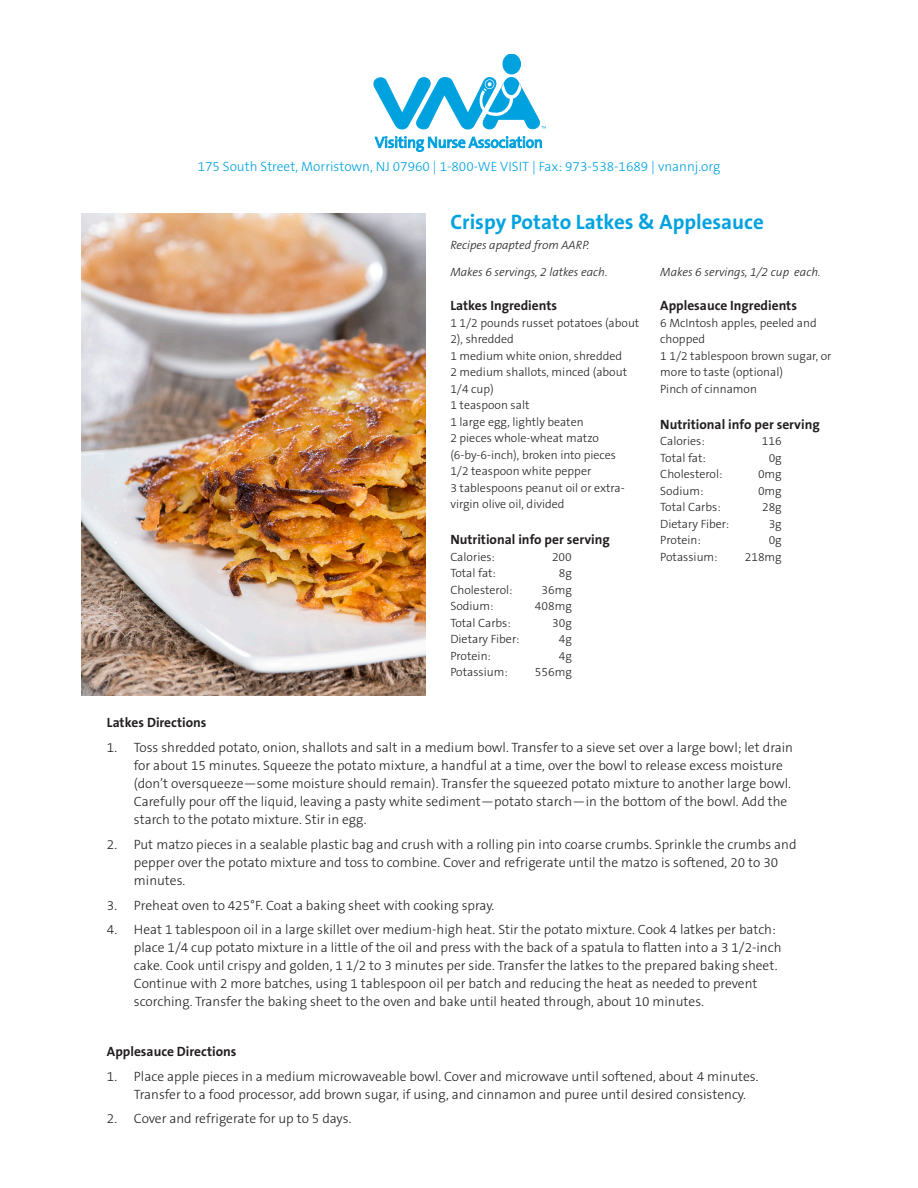
<style>
.page{position:relative;width:918px;height:1188px;background:#fff}
.page>*{position:absolute;margin:0;border:0;box-sizing:border-box;transform-origin:0 0}
.t1{font:700 21px "The Sans B7";color:#00a2df}
.t2{font:300 13.5px/18px "The Sans B3";color:#231f20}
.t3{font:700 13.5px "The Sans B7";color:#231f20}
.t4{font:300 13.5px "The Sans B3";color:#00a2df}
.t5{font:300 12px/16.5px "The Sans B3";color:#231f20}
.t6{font:italic 300 12px "The Sans B3";color:#231f20}
</style>
<div class="page">
<div style="left:503px;top:54px;width:18px;height:20px;background:#00a1df;border-radius:50%"></div>
<div style="left:503px;top:54px;width:18px;height:20px;border:1px solid #00a1df;border-radius:50%"></div>
<svg style="left:374px;top:74px;width:172px;height:78px"></svg>
<img style="left:81px;top:214px;width:344px;height:482px">
<p class="t4" style="left:198px;top:159px;width:524px">175 South Street, Morristown, NJ 07960 | 1-800-WE VISIT | Fax: 973-538-1689 | vnannj.org</p>
<p class="t1" style="left:450px;top:211px;width:315px">Crispy Potato Latkes &amp; Applesauce</p>
<p class="t6" style="left:450px;top:238px;width:141px">Recipes apapted from AARP.</p>
<p class="t6" style="left:450px;top:265px;width:159px">Makes 6 servings, 2 latkes each.</p>
<p class="t3" style="left:450px;top:298px;width:108px">Latkes Ingredients</p>
<p class="t5" style="left:450px;top:315px;width:191px">1 1/2 pounds russet potatoes (about<br>2), shredded</p>
<p class="t5" style="left:450px;top:348px;width:173px">1 medium white onion, shredded</p>
<p class="t5" style="left:450px;top:364px;width:178px">2 medium shallots, minced (about<br>1/4 cup)</p>
<p class="t5" style="left:450px;top:397px;width:81px">1 teaspoon salt</p>
<p class="t5" style="left:450px;top:414px;width:135px">1 large egg, lightly beaten</p>
<p class="t5" style="left:450px;top:430px;width:150px">2 pieces whole-wheat matzo</p>
<p class="t5" style="left:450px;top:447px;width:167px">(6-by-6-inch), broken into pieces</p>
<p class="t5" style="left:450px;top:463px;width:142px">1/2 teaspoon white pepper</p>
<p class="t5" style="left:450px;top:480px;width:176px">3 tablespoons peanut oil or extra&shy;virgin olive oil, divided</p>
<p class="t3" style="left:450px;top:532px;width:161px">Nutritional info per serving</p>
<p class="t5" style="left:450px;top:549px;width:46px">Calories:</p>
<p class="t5" style="left:552px;top:549px;width:21px">200</p>
<p class="t5" style="left:450px;top:565px;width:47px">Total fat:</p>
<p class="t5" style="left:559px;top:565px;width:15px">8g</p>
<p class="t5" style="left:450px;top:582px;width:64px">Cholesterol:</p>
<p class="t5" style="left:542px;top:582px;width:32px">36mg</p>
<p class="t5" style="left:450px;top:598px;width:45px">Sodium:</p>
<p class="t5" style="left:535px;top:598px;width:38px">408mg</p>
<p class="t5" style="left:450px;top:615px;width:62px">Total Carbs:</p>
<p class="t5" style="left:552px;top:615px;width:21px">30g</p>
<p class="t5" style="left:450px;top:631px;width:71px">Dietary Fiber:</p>
<p class="t5" style="left:559px;top:631px;width:15px">4g</p>
<p class="t5" style="left:450px;top:648px;width:42px">Protein:</p>
<p class="t5" style="left:559px;top:648px;width:15px">4g</p>
<p class="t5" style="left:450px;top:664px;width:59px">Potassium:</p>
<p class="t5" style="left:535px;top:664px;width:38px">556mg</p>
<p class="t6" style="left:660px;top:265px;width:162px">Makes 6 servings, 1/2 cup each.</p>
<p class="t3" style="left:660px;top:298px;width:138px">Applesauce Ingredients</p>
<p class="t5" style="left:660px;top:315px;width:158px">6 McIntosh apples, peeled and chopped</p>
<p class="t5" style="left:660px;top:348px;width:173px">1 1/2 tablespoon brown sugar, or more to taste (optional)</p>
<p class="t5" style="left:660px;top:381px;width:98px">Pinch of cinnamon</p>
<p class="t3" style="left:660px;top:417px;width:161px">Nutritional info per serving</p>
<p class="t5" style="left:660px;top:433px;width:46px">Calories:</p>
<p class="t5" style="left:762px;top:433px;width:21px">116</p>
<p class="t5" style="left:660px;top:450px;width:47px">Total fat:</p>
<p class="t5" style="left:769px;top:450px;width:15px">0g</p>
<p class="t5" style="left:660px;top:466px;width:64px">Cholesterol:</p>
<p class="t5" style="left:758px;top:466px;width:25px">0mg</p>
<p class="t5" style="left:660px;top:483px;width:45px">Sodium:</p>
<p class="t5" style="left:758px;top:483px;width:25px">0mg</p>
<p class="t5" style="left:660px;top:499px;width:62px">Total Carbs:</p>
<p class="t5" style="left:762px;top:499px;width:21px">28g</p>
<p class="t5" style="left:660px;top:516px;width:71px">Dietary Fiber:</p>
<p class="t5" style="left:769px;top:516px;width:15px">3g</p>
<p class="t5" style="left:660px;top:532px;width:42px">Protein:</p>
<p class="t5" style="left:769px;top:532px;width:15px">0g</p>
<p class="t5" style="left:660px;top:549px;width:59px">Potassium:</p>
<p class="t5" style="left:745px;top:549px;width:38px">218mg</p>
<p class="t3" style="left:107px;top:716px;width:101px">Latkes Directions</p>
<p class="t2" style="left:134px;top:739px;width:661px;text-indent:-27px">1. Toss shredded potato, onion, shallots and salt in a medium bowl. Transfer to a sieve set over a large bowl; let drain for about 15 minutes. Squeeze the potato mixture, a handful at a time, over the bowl to release excess moisture (don’t oversqueeze—some moisture should remain). Transfer the squeezed potato mixture to another large bowl.<br>Carefully pour off the liquid, leaving a pasty white sediment—potato starch—in the bottom of the bowl. Add the starch to the potato mixture. Stir in egg.</p>
<p class="t2" style="left:134px;top:836px;width:664px;text-indent:-27px">2. Put matzo pieces in a sealable plastic bag and crush with a rolling pin into coarse crumbs. Sprinkle the crumbs and pepper over the potato mixture and toss to combine. Cover and refrigerate until the matzo is softened, 20 to 30 minutes.</p>
<p class="t2" style="left:107px;top:897px;width:389px">3. Preheat oven to 425°F. Coat a baking sheet with cooking spray.</p>
<p class="t2" style="left:134px;top:921px;width:649px;text-indent:-27px">4. Heat 1 tablespoon oil in a large skillet over medium-high heat. Stir the potato mixture. Cook 4 latkes per batch: place 1/4 cup potato mixture in a little of the oil and press with the back of a spatula to flatten into a 3 1/2-inch cake. Cook until crispy and golden, 1 1/2 to 3 minutes per side. Transfer the latkes to the prepared baking sheet.<br>Continue with 2 more batches, using 1 tablespoon oil per batch and reducing the heat as needed to prevent scorching. Transfer the baking sheet to the oven and bake until heated through, about 10 minutes.</p>
<p class="t3" style="left:107px;top:1044px;width:131px">Applesauce Directions</p>
<p class="t2" style="left:134px;top:1068px;width:626px;text-indent:-27px">1. Place apple pieces in a medium microwaveable bowl. Cover and microwave until softened, about 4 minutes.<br>Transfer to a food processor, add brown sugar, if using, and cinnamon and puree until desired consistency.</p>
<p class="t2" style="left:107px;top:1110px;width:246px">2. Cover and refrigerate for up to 5 days.</p>
</div>
